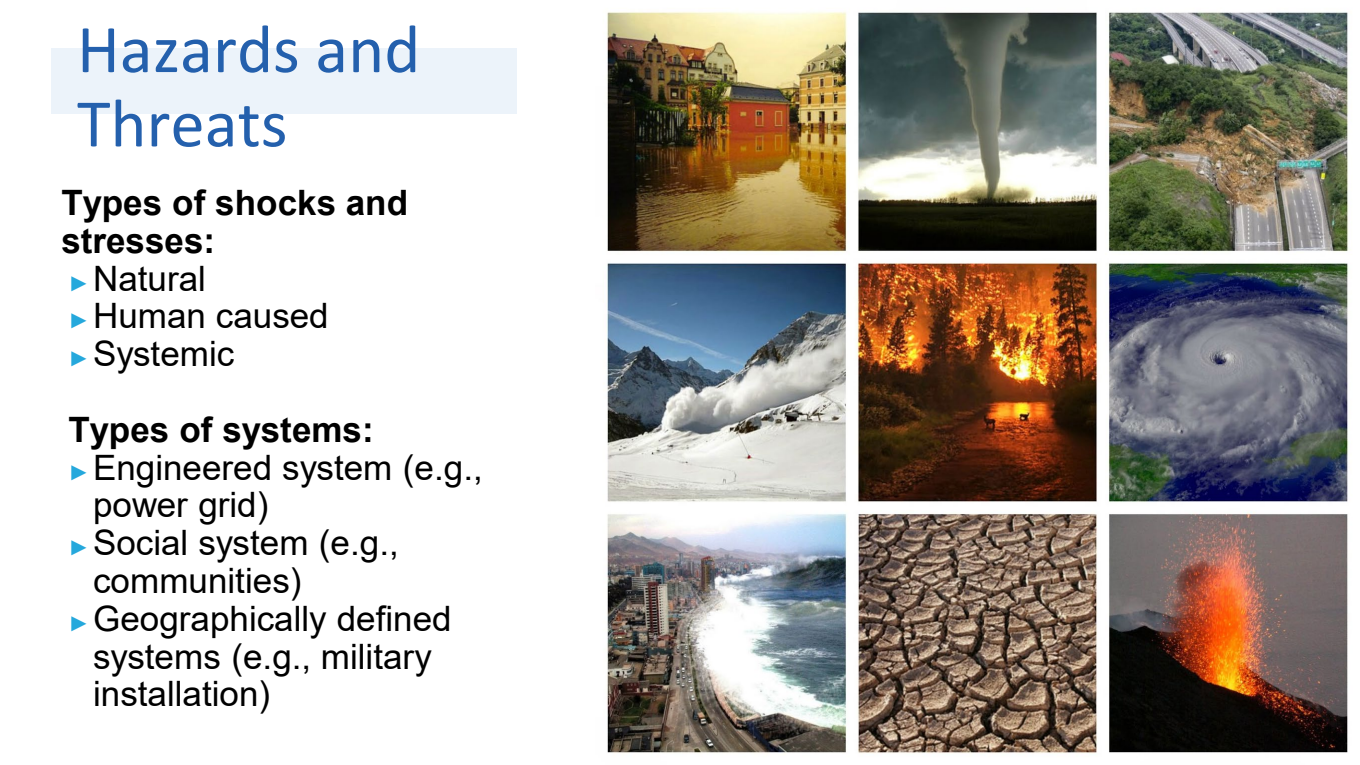
<style>
.page{position:relative;width:1360px;height:765px;background:#fff}
.page>*{position:absolute;margin:0;border:0;box-sizing:border-box;transform-origin:0 0}
.t1{font:68.75px/74.2px "Calibri";color:#2460ad}
.t2{font:35px/37.8px "Arial";color:#000}
.t3{font:700 35px/38px "Arial";color:#000}
.s1{font-size:21.25px;color:#25a8dc}
</style>
<div class="page">
<div style="left:52px;top:48px;width:465px;height:66px;background:#ecf3fa"></div>
<img style="left:607px;top:11px;width:742px;height:743px">
<p class="t1" style="left:77px;top:10px;width:345px">Hazards and<br>Threats</p>
<p class="t3" style="left:61px;top:184px;width:348px">Types of shocks and stresses:</p>
<p class="t2" style="left:68px;top:259px;width:139px"><span class="s1">►</span> Natural</p>
<p class="t2" style="left:68px;top:297px;width:262px"><span class="s1">►</span> Human caused</p>
<p class="t2" style="left:68px;top:335px;width:168px"><span class="s1">►</span> Systemic</p>
<p class="t3" style="left:68px;top:411px;width:307px">Types of systems:</p>
<p class="t2" style="left:93px;top:448px;width:391px;text-indent:-25px"><span class="s1">►</span> Engineered system (e.g., power grid)</p>
<p class="t2" style="left:93px;top:524px;width:307px;text-indent:-25px"><span class="s1">►</span> Social system (e.g., communities)</p>
<p class="t2" style="left:93px;top:599px;width:360px;text-indent:-25px"><span class="s1">►</span> Geographically defined systems (e.g., military installation)</p>
</div>
